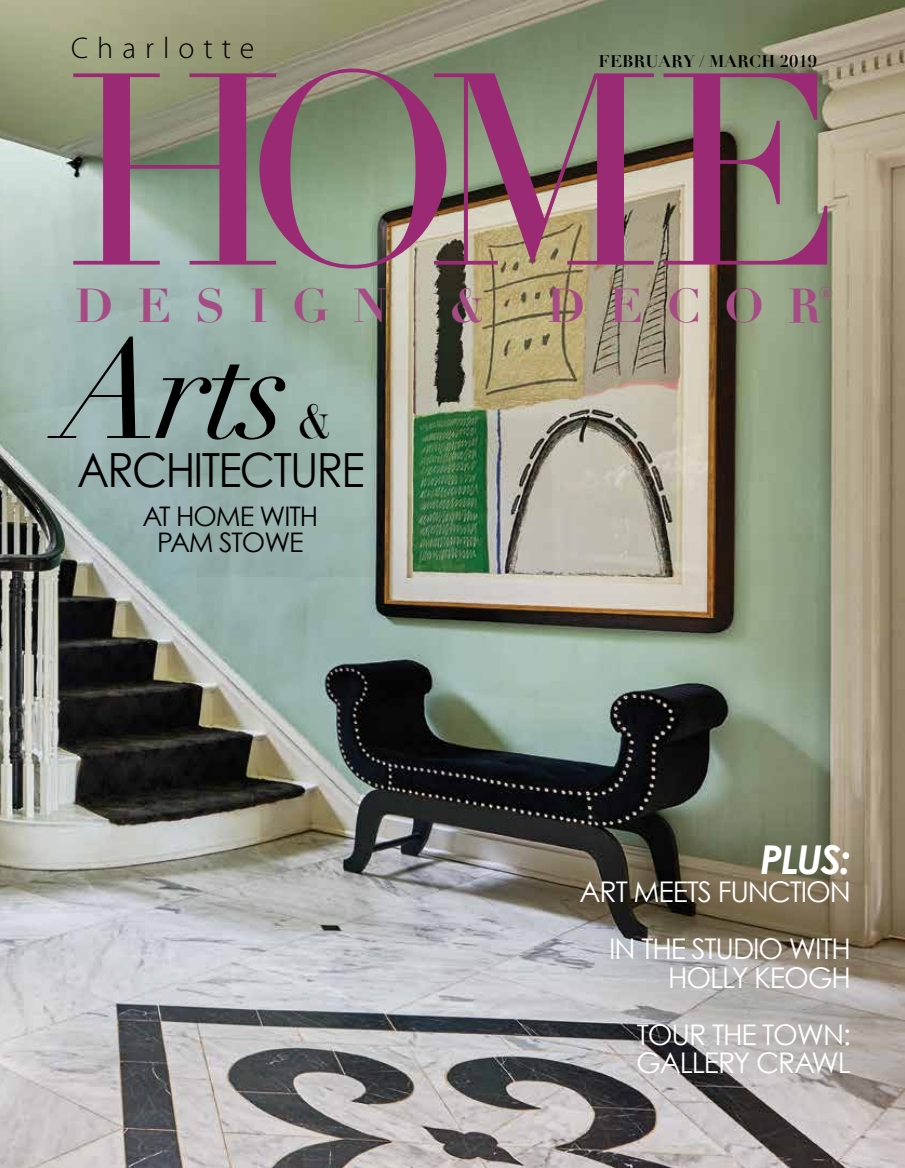
<style>
.page{position:relative;width:905px;height:1168px;background:#fff}
.page>*{position:absolute;margin:0;border:0;box-sizing:border-box;transform-origin:0 0}
.t1{font:268.5px "Didot";color:#9b2a75}
.t2{font:italic 139.2px "Didot";color:#000}
.t3{font:47.1px "Century Gothic";letter-spacing:-.04em;color:#000;scale:.92 1}
.t4{font:700 46.5px "Didot";letter-spacing:.52em;color:#a64c84}
.t5{font:46.5px "Didot";color:#000}
.t6{font:italic 700 39.75px "Century Gothic";color:#fff}
.t7{font:300 30px "Myriad Pro";letter-spacing:.3em;color:#000}
.t8{font:28.5px/57px "Century Gothic";letter-spacing:-.04em;color:#fff;text-align:right}
.t9{font:27px/26px "Century Gothic";letter-spacing:-.04em;color:#000;text-align:center}
.t10{font:700 16.5px "Didot";color:#000}
</style>
<div class="page">
<img style="left:0;top:0;width:904px;height:1168px">
<p class="t7" style="left:71px;top:32px;width:185px">Charlotte</p>
<p class="t10" style="left:598px;top:50px;width:220px">FEBRUARY / MARCH 2019</p>
<h1 class="t1" style="left:65px;top:11px;width:780px">HOME</h1>
<h3 class="t4" style="left:75px;top:277px;width:314px">DESIGN</h3>
<h3 class="t4" style="left:449px;top:277px;width:39px">&amp;</h3>
<h3 class="t4" style="left:547px;top:277px;width:107px">D EC</h3>
<h3 class="t4" style="left:724px;top:277px;width:111px">O R<sup>®</sup></h3>
<h2 class="t2" style="left:59px;top:304px;width:232px">Arts</h2>
<h3 class="t5" style="left:296px;top:394px;width:38px">&amp;</h3>
<h3 class="t3" style="left:77px;top:442px;width:314px">ARCHITECTURE</h3>
<p class="t9" style="left:143px;top:503px;width:177px">AT H OME WITH<br>PAM STOWE</p>
<h3 class="t6" style="left:760px;top:834px;width:92px">PLUS:</h3>
<p class="t8" style="left:579px;top:863px;width:273px">ART MEETS FUNCTION<br>IN THE STUDIO WITH</p>
<p class="t8" style="left:668px;top:948px;width:184px">H OLLY KEOGH</p>
<p class="t8" style="left:637px;top:1005px;width:18px">TOUR</p>
<p class="t8" style="left:712px;top:1005px;width:16px">THE</p>
<p class="t8" style="left:762px;top:1005px;width:90px">TOWN:</p>
<p class="t8" style="left:636px;top:1034px;width:59px">GALLERY</p>
<p class="t8" style="left:756px;top:1034px;width:93px">CRAWL</p>
</div>
